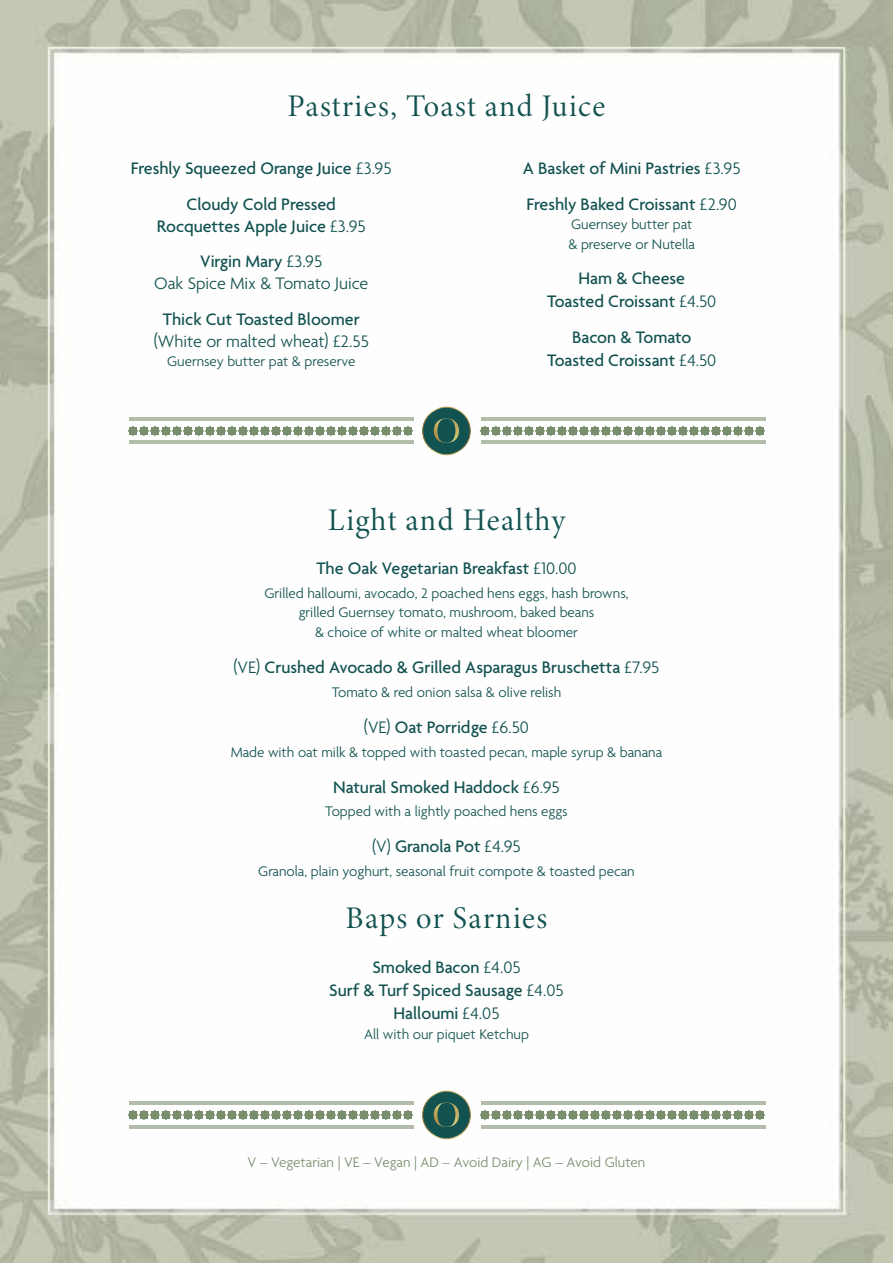
<style>
.page{position:relative;width:893px;height:1263px;background:#fff}
.page>*{position:absolute;margin:0;border:0;box-sizing:border-box;transform-origin:0 0}
.t1{font:31.5px "Minion Variable Concept";letter-spacing:.04em;color:#125250}
.t2{font:500 18px/23px "Agenda";color:#125250;text-align:center}
.t3{font:300 18px/22.4px "Agenda";color:#125250;text-align:center}
.t4{font:300 15px/19.6px "Agenda";color:#125250}
.t5{font:300 15px "Agenda";color:#788e6d}
.s1{font-weight:300}
.s2{font-weight:500}
</style>
<div class="page">
<img style="left:0;top:0;width:893px;height:1263px">
<svg style="left:128px;top:426px;width:285px;height:10px"></svg>
<hr style="left:129px;top:418px;width:284px;height:3px;background:#b2bca9">
<hr style="left:129px;top:441px;width:284px;height:3px;background:#b2bca9">
<svg style="left:479px;top:426px;width:286px;height:10px"></svg>
<hr style="left:481px;top:418px;width:284px;height:3px;background:#b2bca9">
<hr style="left:481px;top:441px;width:284px;height:3px;background:#b2bca9">
<div style="left:423px;top:407px;width:47px;height:48px;background:#125250;border-radius:50%"></div>
<div style="left:422px;top:407px;width:49px;height:48px;border:1px solid #fff;border-radius:50%"></div>
<svg style="left:434px;top:418px;width:25px;height:25px"></svg>
<svg style="left:128px;top:1110px;width:285px;height:10px"></svg>
<hr style="left:129px;top:1101px;width:284px;height:4px;background:#b2bca9">
<hr style="left:129px;top:1125px;width:284px;height:3px;background:#b2bca9">
<svg style="left:479px;top:1110px;width:286px;height:10px"></svg>
<hr style="left:481px;top:1101px;width:284px;height:4px;background:#b2bca9">
<hr style="left:481px;top:1125px;width:284px;height:3px;background:#b2bca9">
<div style="left:423px;top:1091px;width:47px;height:48px;background:#125250;border-radius:50%"></div>
<div style="left:422px;top:1091px;width:49px;height:48px;border:1px solid #fff;border-radius:50%"></div>
<svg style="left:434px;top:1102px;width:25px;height:25px"></svg>
<p class="t1" style="left:288px;top:84px;width:319px">Pastries, Toast and Juice</p>
<p class="t2" style="left:131px;top:158px;width:262px">Freshly Squeezed Orange Juice <span class="s1">£3.95</span></p>
<p class="t2" style="left:157px;top:194px;width:210px;line-height:22.4px">Cloudy Cold Pressed<br>Rocquettes Apple Juice <span class="s1">£3.95</span></p>
<p class="t3" style="left:154px;top:251px;width:216px"><span class="s2">Virgin Mary</span> £3.95<br>Oak Spice Mix &amp; Tomato Juice</p>
<p class="t3" style="left:154px;top:309px;width:217px"><span class="s2">Thick Cut Toasted Bloomer </span>(White or malted wheat) £2.55</p>
<p class="t4" style="left:167px;top:352px;width:190px">Guernsey butter pat &amp; preserve</p>
<p class="t2" style="left:523px;top:158px;width:219px">A Basket of Mini Pastries <span class="s1">£3.95</span></p>
<p class="t2" style="left:527px;top:194px;width:212px">Freshly Baked Croissant <span class="s1">£2.90</span></p>
<p class="t4" style="left:568px;top:216px;width:128px">Guernsey butter pat &amp; preserve or Nutella</p>
<p class="t2" style="left:547px;top:268px;width:171px">Ham &amp; Cheese<br>Toasted Croissant <span class="s1">£4.50</span></p>
<p class="t2" style="left:547px;top:327px;width:171px">Bacon &amp; Tomato<br>Toasted Croissant <span class="s1">£4.50</span></p>
<p class="t1" style="left:328px;top:497px;width:239px">Light and Healthy</p>
<p class="t2" style="left:316px;top:558px;width:262px">The Oak Vegetarian Breakfast <span class="s1">£10.00</span></p>
<p class="t4" style="left:264px;top:584px;width:366px;text-align:center">Grilled halloumi, avocado, 2 poached hens eggs, hash browns, grilled Guernsey tomato, mushroom, baked beans<br>&amp; choice of white or malted wheat bloomer</p>
<p class="t2" style="left:234px;top:657px;width:427px"><span class="s1">(VE)</span> Crushed Avocado &amp; Grilled Asparagus Bruschetta <span class="s1">£7.95</span></p>
<p class="t4" style="left:332px;top:683px;width:231px">Tomato &amp; red onion salsa &amp; olive relish</p>
<p class="t2" style="left:364px;top:717px;width:167px"><span class="s1">(VE)</span> Oat Porridge <span class="s1">£6.50</span></p>
<p class="t4" style="left:231px;top:743px;width:433px">Made with oat milk &amp; topped with toasted pecan, maple syrup &amp; banana</p>
<p class="t2" style="left:333px;top:776px;width:228px">Natural Smoked Haddock <span class="s1">£6.95</span></p>
<p class="t4" style="left:325px;top:803px;width:244px">Topped with a lightly poached hens eggs</p>
<p class="t2" style="left:372px;top:836px;width:150px"><span class="s1">(V)</span> Granola Pot <span class="s1">£4.95</span></p>
<p class="t4" style="left:258px;top:862px;width:378px">Granola, plain yoghurt, seasonal fruit compote &amp; toasted pecan</p>
<p class="t1" style="left:345px;top:896px;width:203px">Baps or Sarnies</p>
<p class="t2" style="left:329px;top:956px;width:236px">Smoked Bacon <span class="s1">£4.05<br></span>Surf &amp; Turf Spiced Sausage <span class="s1">£4.05<br></span>Halloumi <span class="s1">£4.05</span></p>
<p class="t4" style="left:364px;top:1025px;width:166px">All with our piquet Ketchup</p>
<p class="t5" style="left:248px;top:1154px;width:399px">V – Vegetarian | VE – Vegan | AD – Avoid Dairy | AG – Avoid Gluten</p>
</div>
